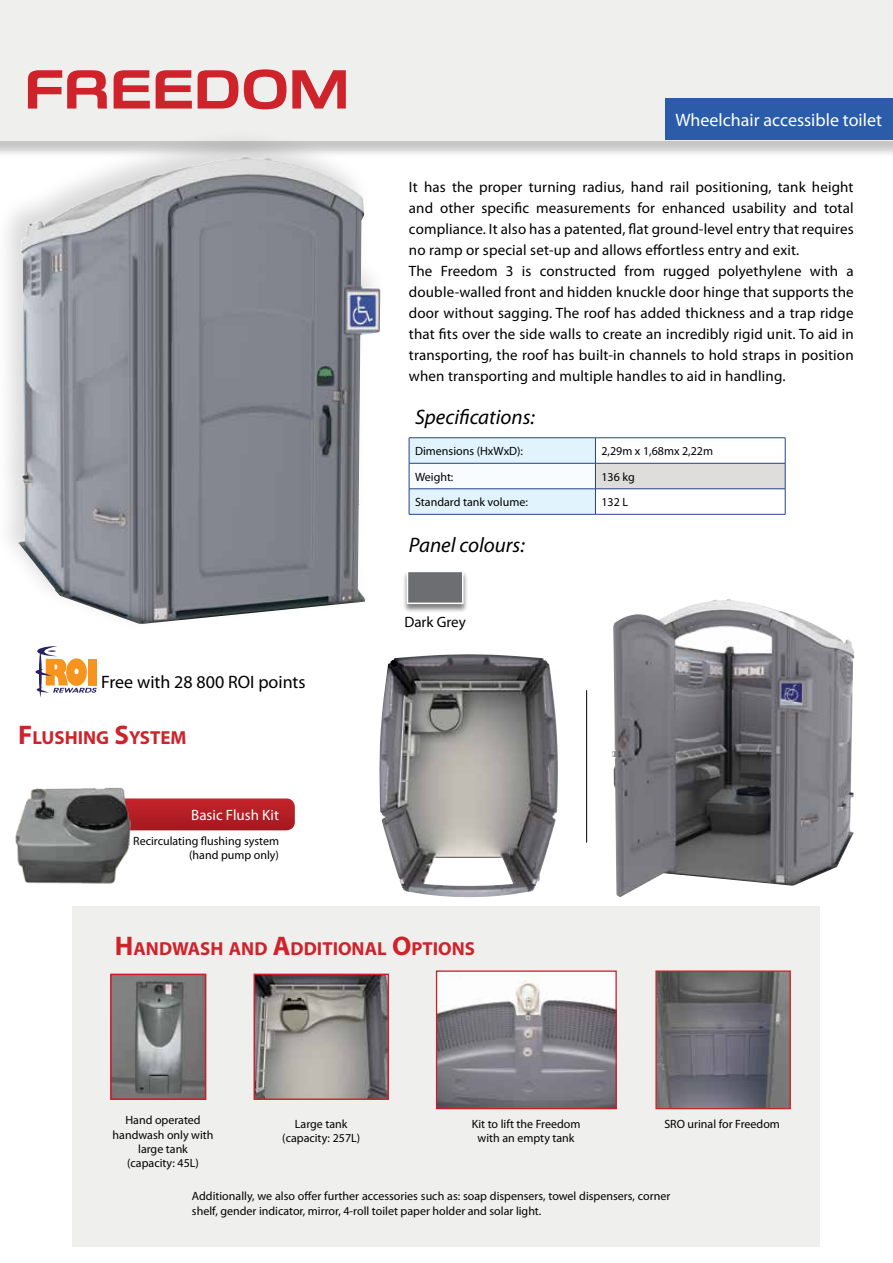
<style>
.page{position:relative;width:893px;height:1263px;background:#fff}
.page>*{position:absolute;margin:0;border:0;box-sizing:border-box;transform-origin:0 0}
.t1{font:700 54px "Reversal Rg";color:#cf232b}
.t2{font:italic 21px "Myriad Pro";color:#000}
.t3{font:700 18.9px "Myriad Pro";color:#cf232b}
.t4{font:18px "Myriad Pro";color:#fff}
.t5{font:18px "Myriad Pro";color:#000}
.t6{font:15px/21px "Myriad Pro";letter-spacing:.01em;color:#000}
.t7{font:15px "Myriad Pro";color:#fff}
.t8{font:12px/14.4px "Myriad Pro";color:#000;text-align:center}
.s1{font-size:27px}
</style>
<div class="page">
<div style="left:73px;top:906px;width:747px;height:341px;background:#eff0ee"></div>
<img style="left:657px;top:972px;width:132px;height:135px">
<div style="left:655px;top:970px;width:136px;height:139px;border:1px solid #cf232b"></div>
<div style="left:0;top:0;width:893px;height:159px;background:#000;opacity:.23"></div>
<div style="left:0;top:0;width:893px;height:140px;background:#eff0ee"></div>
<div style="left:595px;top:463px;width:190px;height:26px;background:#dedddc"></div>
<hr style="left:409px;top:514px;width:186px;height:1px;background:#25408f">
<hr style="left:409px;top:437px;width:186px;height:1px;background:#25408f">
<hr style="left:595px;top:437px;width:190px;height:1px;background:#25408f">
<hr style="left:595px;top:463px;width:190px;height:1px;background:#25408f">
<svg style="left:409px;top:438px;width:187px;height:76px"></svg>
<svg style="left:785px;top:438px;width:1px;height:76px"></svg>
<hr style="left:595px;top:488px;width:190px;height:1px;background:#25408f">
<hr style="left:595px;top:514px;width:190px;height:1px;background:#25408f">
<img style="left:256px;top:975px;width:131px;height:123px">
<div style="left:254px;top:973px;width:135px;height:127px;border:1px solid #cd1c2a"></div>
<img style="left:113px;top:976px;width:90px;height:121px">
<div style="left:110px;top:973px;width:96px;height:127px;border:2px solid #cd1c2a"></div>
<svg style="left:135px;top:798px;width:160px;height:32px;background:#b52329"></svg>
<img style="left:15px;top:787px;width:120px;height:97px">
<hr style="left:586px;top:690px;width:1px;height:152px;background:#000">
<div style="left:402px;top:570px;width:66px;height:43px;background:#000;opacity:.5"></div>
<div style="left:407px;top:571px;width:56px;height:33px;background:#6d6e71;border:2px solid #fff"></div>
<svg style="left:35px;top:646px;width:62px;height:51px"></svg>
<div style="left:665px;top:98px;width:228px;height:42px;background:#2a5caa"></div>
<img style="left:438px;top:972px;width:177px;height:135px">
<div style="left:436px;top:970px;width:181px;height:139px;border:1px solid #cd1c2a"></div>
<div style="left:0;top:128px;width:388px;height:503px;background:#000;opacity:.15"></div>
<img style="left:18px;top:156px;width:362px;height:468px">
<img style="left:612px;top:599px;width:242px;height:298px">
<img style="left:379px;top:654px;width:177px;height:243px">
<h1 class="t1" style="left:24px;top:56px;width:326px">FREEDOM</h1>
<p class="t5" style="left:101px;top:671px;width:206px">Free with 28 800 ROI points</p>
<p class="t3" style="left:18px;top:726px;width:170px"><span class="s1">F</span>LUSHING <span class="s1">S</span>YSTEM</p>
<p class="t7" style="left:191px;top:806px;width:89px">Basic Flush Kit</p>
<p class="t8" style="left:133px;top:833px;width:147px;text-align:right">Recirculating flushing system (hand pump only)</p>
<p class="t4" style="left:675px;top:109px;width:208px">Wheelchair accessible toilet</p>
<p class="t6" style="left:409px;top:176px;width:446px">It has the proper turning radius, hand rail positioning, tank height and other specific measurements for enhanced usability and total compliance. It also has a patented, flat ground-level entry that requires no ramp or special set-up and allows effortless entry and exit.<br>The Freedom 3 is constructed from rugged polyethylene with a double-walled front and hidden knuckle door hinge that supports the door without sagging. The roof has added thickness and a trap ridge that fits over the side walls to create an incredibly rigid unit. To aid in transporting, the roof has built-in channels to hold straps in position when transporting and multiple handles to aid in handling.</p>
<h2 class="t2" style="left:415px;top:404px;width:121px">Specifications:</h2>
<p class="t8" style="left:415px;top:444px;width:109px">Dimensions (HxWxD):</p>
<p class="t8" style="left:601px;top:444px;width:113px">2,29m x 1,68mx 2,22m</p>
<p class="t8" style="left:415px;top:469px;width:40px">Weight:</p>
<p class="t8" style="left:601px;top:469px;width:35px">136 kg</p>
<p class="t8" style="left:415px;top:495px;width:114px">Standard tank volume:</p>
<p class="t8" style="left:601px;top:495px;width:28px">132 L</p>
<h2 class="t2" style="left:409px;top:531px;width:117px">Panel colours:</h2>
<p class="t6" style="left:404px;top:611px;width:63px">Dark Grey</p>
<p class="t3" style="left:115px;top:936px;width:362px"><span class="s1">H</span>ANDWASH AND <span class="s1">A</span>DDITIONAL <span class="s1">O</span>PTIONS</p>
<p class="t8" style="left:113px;top:1113px;width:102px">Hand operated handwash only with large tank<br>(capacity: 45L)</p>
<p class="t8" style="left:282px;top:1116px;width:79px">Large tank (capacity: 257L)</p>
<p class="t8" style="left:472px;top:1116px;width:110px">Kit to lift the Freedom with an empty tank</p>
<p class="t8" style="left:192px;top:1189px;width:480px;text-align:left">Additionally, we also offer further accessories such as: soap dispensers, towel dispensers, corner shelf, gender indicator, mirror, 4-roll toilet paper holder and solar light.</p>
<p class="t8" style="left:664px;top:1116px;width:117px">SRO urinal for Freedom</p>
</div>
